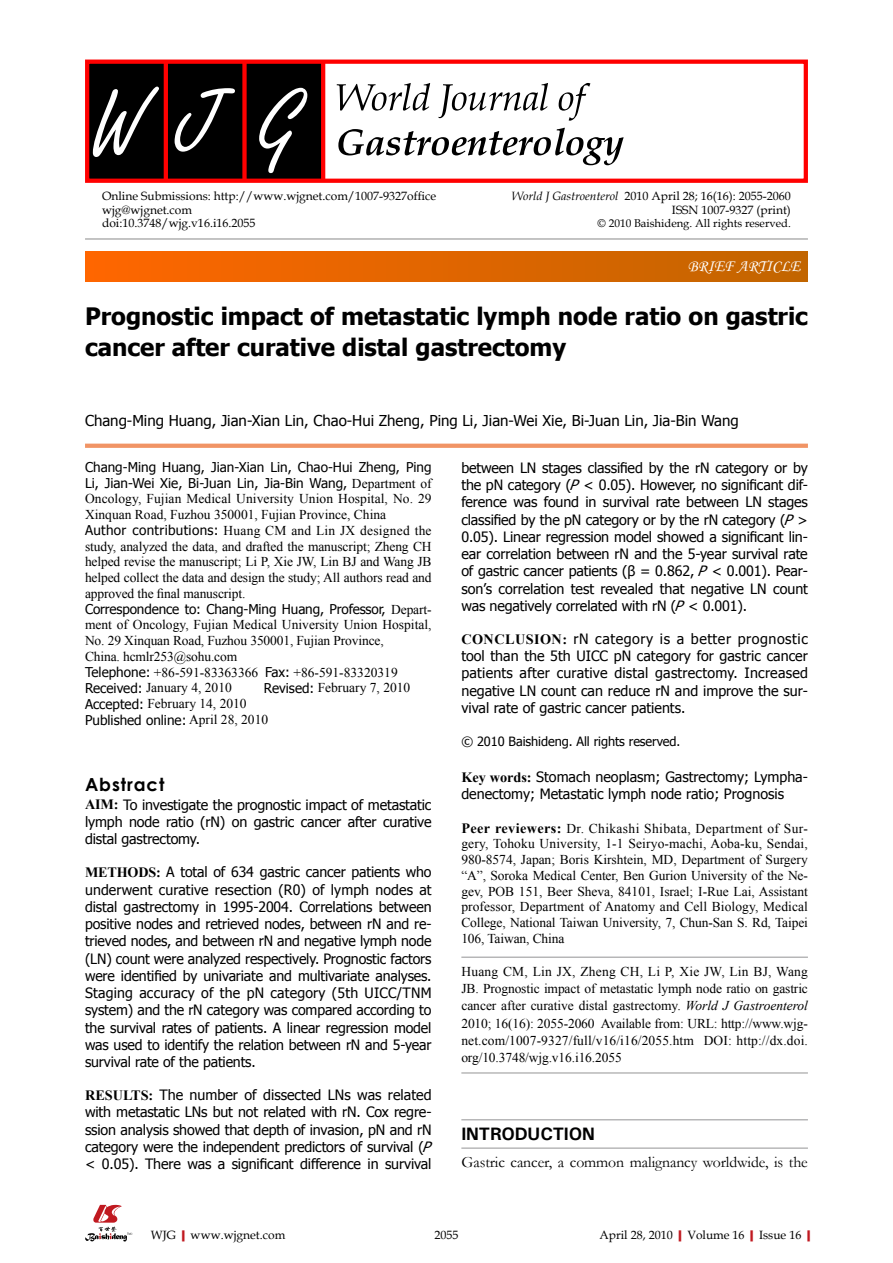
<style>
.page{position:relative;width:893px;height:1263px;background:#fff}
.page>*{position:absolute;margin:0;border:0;box-sizing:border-box;transform-origin:0 0}
.t1{font:700 24px/31.5px "Tahoma";color:#000}
.t2{font:700 18px "Univers";letter-spacing:-.01em;color:#000}
.t3{font:700 18px "Century Gothic";letter-spacing:.05em;color:#000}
.t4{font:16.5px "Monotype Corsiva";color:#fff}
.t5{font:15.75px "Garamond";letter-spacing:-.005em;color:#000}
.t6{font:15px "Tahoma";color:#000}
.t7{font:14.25px/17.2px "Tahoma";letter-spacing:-.01em;color:#000;text-align:justify}
.t8{font:13.5px/15.8px "Times New Roman";letter-spacing:-.01em;color:#000}
.t9{font:13.5px/15.8px "Tahoma";color:#000}
.t10{font:12.75px "Tahoma";letter-spacing:-.005em;color:#000}
.t11{font:12px/13.5px "Book Antiqua";color:#000;text-align:right}
.t12{font:11.25px "Book Antiqua";color:#000}
.s1{font-style:italic}
.s2{font-family:"Times New Roman"}
.s3{font-family:"Tahoma"}
.s4{font-family:"Times New Roman";font-weight:700}
.s5{font-weight:700;font-size:14.25px}
.s6{font-weight:700;color:#c01920}
</style>
<div class="page">
<div style="left:85px;top:252px;width:723px;height:29px;background:linear-gradient(to right,#f60,#c16500)"></div>
<hr style="left:85px;top:239px;width:723px;height:1px;background:#898989">
<svg style="left:85px;top:1205px;width:48px;height:36px"></svg>
<div style="left:87px;top:61px;width:236px;height:121px;background:#000"></div>
<hr style="left:164px;top:61px;width:4px;height:121px;background:#f00">
<div style="left:242px;top:61px;width:5px;height:121px;background:#f00"></div>
<hr style="left:321px;top:61px;width:4px;height:121px;background:#f00">
<div style="left:85px;top:60px;width:723px;height:123px;border:4px solid #f00"></div>
<svg style="left:259px;top:88px;width:48px;height:85px"></svg>
<svg style="left:175px;top:88px;width:60px;height:64px"></svg>
<svg style="left:93px;top:87px;width:66px;height:70px"></svg>
<svg style="left:337px;top:83px;width:253px;height:38px"></svg>
<svg style="left:338px;top:128px;width:286px;height:37px"></svg>
<svg style="left:85px;top:444px;width:723px;height:4px;background:#f19769"></svg>
<hr style="left:461px;top:1119px;width:347px;height:1px;background:#949495">
<hr style="left:461px;top:1148px;width:347px;height:1px;background:#949495">
<hr style="left:461px;top:957px;width:347px;height:1px;background:#949495">
<hr style="left:461px;top:1073px;width:347px;height:1px;background:#949495">
<p class="t11" style="left:102px;top:189px;width:336px;text-align:left">Online Submissions: http://www.wjgnet.com/1007-9327office wjg@wjgnet.com<br>doi:10.3748/wjg.v16.i16.2055</p>
<p class="t11" style="left:512px;top:189px;width:280px"><span class="s1">World J Gastroenterol</span> 2010 April 28; 16(16): 2055-2060<br>ISSN 1007-9327 (print)</p>
<p class="t12" style="left:598px;top:215px;width:195px">© 2010 Baishideng. All rights reserved.</p>
<p class="t4" style="left:688px;top:256px;width:114px">BRIEF ARTICLE</p>
<h1 class="t1" style="left:85px;top:298px;width:724px">Prognostic impact of metastatic lymph node ratio on gastric cancer after curative distal gastrectomy</h1>
<p class="t6" style="left:85px;top:410px;width:655px">Chang-Ming Huang, Jian-Xian Lin, Chao-Hui Zheng, Ping Li, Jian-Wei Xie, Bi-Juan Lin, Jia-Bin Wang</p>
<p class="t9" style="left:85px;top:459px;width:348px">Chang-Ming Huang, Jian-Xian Lin, Chao-Hui Zheng, Ping<br>Li, Jian-Wei Xie, Bi-Juan Lin, Jia-Bin Wang, <span class="s2">Department of</span></p>
<p class="t8" style="left:85px;top:491px;width:348px">Oncology, Fujian Medical University Union Hospital, No. 29<br>Xinquan Road, Fuzhou 350001, Fujian Province, China<br><span class="s3">Author contributions:</span> Huang CM and Lin JX designed the study, analyzed the data, and drafted the manuscript; Zheng CH helped revise the manuscript; Li P, Xie JW, Lin BJ and Wang JB helped collect the data and design the study; All authors read and approved the final manuscript.</p>
<p class="t9" style="left:85px;top:601px;width:348px">Correspondence to: Chang-Ming Huang, Professor, <span class="s2">Depart-</span></p>
<p class="t8" style="left:85px;top:617px;width:348px">ment of Oncology, Fujian Medical University Union Hospital, No. 29 Xinquan Road, Fuzhou 350001, Fujian Province,<br>China. hcmlr253@sohu.com<br><span class="s3">Telephone:</span> +86-591-83363366 <span class="s3">Fax:</span> +86-591-83320319<br><span class="s3">Received:</span> January 4, 2010</p>
<p class="t7" style="left:461px;top:458px;width:348px">between LN stages classified by the rN category or by the pN category (<span class="s1">P</span>&lt; 0.05). However, no significant dif&shy;ference was found in survival rate between LN stages classified by the pN category or by the rN category (<span class="s1">P</span>&gt; 0.05). Linear regression model showed a significant lin&shy;ear correlation between rN and the 5-year survival rate of gastric cancer patients (β = 0.862, <span class="s1">P</span> &lt; 0.001). Pear&shy;son’s correlation test revealed that negative LN count was negatively correlated with rN (<span class="s1">P</span> &lt; 0.001).</p>
<p class="t7" style="left:461px;top:629px;width:348px"><span class="s4">CONCLUSION:</span> rN category is a better prognostic tool than the 5th UICC pN category for gastric cancer patients after curative distal gastrectomy. Increased negative LN count can reduce rN and improve the sur&shy;vival rate of gastric cancer patients.</p>
<p class="t10" style="left:461px;top:733px;width:221px">© 2010 Baishideng. All rights reserved.</p>
<p class="t7" style="left:461px;top:767px;width:347px"><span class="s4">Key words:</span> Stomach neoplasm; Gastrectomy; Lympha&shy;denectomy; Metastatic lymph node ratio; Prognosis</p>
<p class="t8" style="left:461px;top:820px;width:348px;text-align:justify"><span class="s5">Peer reviewers:</span> Dr. Chikashi Shibata, Department of Sur&shy;gery, Tohoku University, 1-1 Seiryo-machi, Aoba-ku, Sendai, 980-8574, Japan; Boris Kirshtein, MD, Department of Surgery “A”, Soroka Medical Center, Ben Gurion University of the Ne&shy;gev, POB 151, Beer Sheva, 84101, Israel; I-Rue Lai, Assistant professor, Department of Anatomy and Cell Biology, Medical College, National Taiwan University, 7, Chun-San S. Rd, Taipei 106, Taiwan, China</p>
<p class="t8" style="left:461px;top:962px;width:348px;line-height:17.2px;text-align:justify">Huang CM, Lin JX, Zheng CH, Li P, Xie JW, Lin BJ, Wang JB. Prognostic impact of metastatic lymph node ratio on gastric cancer after curative distal gastrectomy. <span class="s1">World J Gastroenterol </span>2010; 16(16): 2055-2060 Available from: URL: http://www.wjg&shy;net.com/1007-9327/full/v16/i16/2055.htm DOI: http://dx.doi. org/10.3748/wjg.v16.i16.2055</p>
<p class="t8" style="left:264px;top:680px;width:148px"><span class="s3">Revised:</span> February 7, 2010</p>
<p class="t8" style="left:85px;top:695px;width:163px"><span class="s3">Accepted:</span> February 14, 2010</p>
<p class="t9" style="left:85px;top:711px;width:185px">Published online: <span class="s2">April 28, 2010</span></p>
<p class="t3" style="left:85px;top:770px;width:81px">Abstract</p>
<p class="t7" style="left:85px;top:795px;width:348px"><span class="s4">AIM:</span> To investigate the prognostic impact of metastatic lymph node ratio (rN) on gastric cancer after curative distal gastrectomy.</p>
<p class="t7" style="left:85px;top:863px;width:348px"><span class="s4">METHODS:</span> A total of 634 gastric cancer patients who underwent curative resection (R0) of lymph nodes at distal gastrectomy in 1995-2004. Correlations between positive nodes and retrieved nodes, between rN and re&shy;trieved nodes, and between rN and negative lymph node (LN) count were analyzed respectively. Prognostic factors were identified by univariate and multivariate analyses.<br>Staging accuracy of the pN category (5th UICC/TNM system) and the rN category was compared according to the survival rates of patients. A linear regression model was used to identify the relation between rN and 5-year survival rate of the patients.</p>
<p class="t7" style="left:85px;top:1086px;width:353px;text-align:left"><span class="s4">RESULTS:</span> The number of dissected LNs was related with metastatic LNs but not related with rN. Cox regre&shy;ssion analysis showed that depth of invasion, pN and rN category were the independent predictors of survival (<span class="s1">P </span>&lt; 0.05). There was a significant difference in survival</p>
<p class="t2" style="left:461px;top:1123px;width:135px">INTRODUCTION</p>
<p class="t5" style="left:461px;top:1151px;width:348px">Gastric cancer, a common malignancy worldwide, is the</p>
<p class="t11" style="left:151px;top:1227px;width:136px">WJG<span class="s6">|</span>www.wjgnet.com</p>
<p class="t11" style="left:434px;top:1227px;width:25px">2055</p>
<p class="t11" style="left:599px;top:1227px;width:218px">April 28, 2010<span class="s6">|</span>Volume 16<span class="s6">|</span>Issue 16<span class="s6">|</span></p>
</div>
